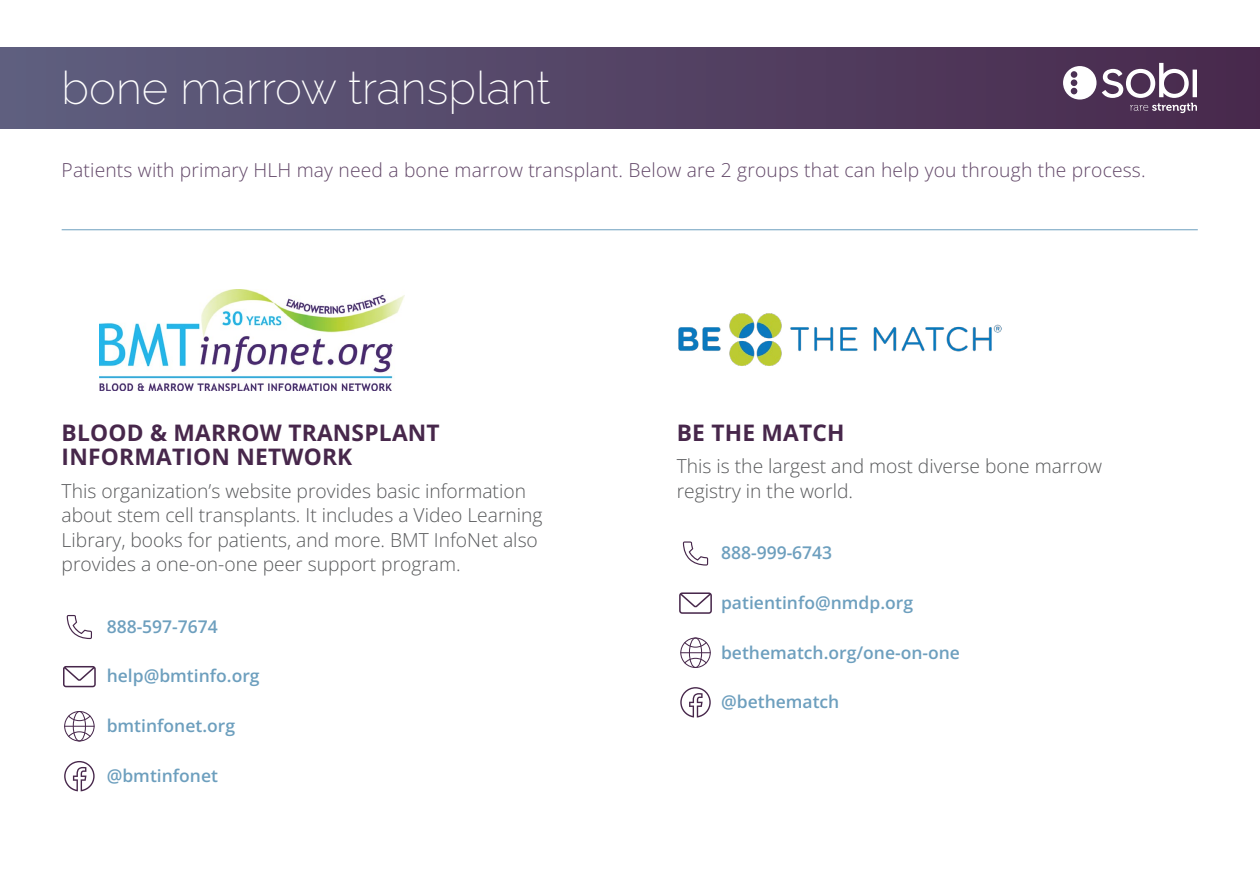
<style>
.page{position:relative;width:1260px;height:882px;background:#fff}
.page>*{position:absolute;margin:0;border:0;box-sizing:border-box;transform-origin:0 0}
.t1{font:200 45.5px "Raleway";color:#fff}
.t2{font:700 22.75px/24.5px "Open Sans";letter-spacing:.01em;color:#47274b}
.t3{font:300 19.25px/24.5px "Open Sans";color:#58595b}
.t4{font:300 19.25px "Open Sans";letter-spacing:.01em;color:#624768}
.t5{font:600 17.5px "Open Sans";color:#6d9fbe}
</style>
<div class="page">
<div style="left:0;top:48px;width:1260px;height:80px;background:linear-gradient(to right,#5f5f7f,#49294c)"></div>
<svg style="left:63px;top:666px;width:33px;height:21px"></svg>
<svg style="left:679px;top:592px;width:33px;height:22px"></svg>
<svg style="left:64px;top:761px;width:31px;height:30px"></svg>
<svg style="left:680px;top:687px;width:31px;height:31px"></svg>
<svg style="left:64px;top:711px;width:31px;height:30px"></svg>
<svg style="left:680px;top:638px;width:31px;height:30px"></svg>
<svg style="left:67px;top:615px;width:25px;height:24px"></svg>
<svg style="left:683px;top:541px;width:25px;height:25px"></svg>
<svg style="left:1063px;top:63px;width:134px;height:50px"></svg>
<img style="left:678px;top:313px;width:324px;height:53px">
<hr style="left:62px;top:229px;width:1136px;height:1px;background:#6d9fbe">
<img style="left:99px;top:289px;width:306px;height:101px">
<h1 class="t1" style="left:62px;top:61px;width:490px">bone marrow transplant</h1>
<p class="t4" style="left:62px;top:157px;width:1086px">Patients with primary HLH may need a bone marrow transplant. Below are 2 groups that can help you through the process.</p>
<p class="t2" style="left:62px;top:420px;width:380px">BLOOD &amp; MARROW TRANSPLANT<br>INFORMATION NETWORK</p>
<p class="t3" style="left:62px;top:478px;width:482px">This organization’s website provides basic information about stem cell transplants. It includes a Video Learning Library, books for patients, and more. BMT InfoNet also provides a one-on-one peer support program.</p>
<p class="t5" style="left:107px;top:614px;width:113px">888-597-7674</p>
<p class="t5" style="left:107px;top:664px;width:154px">help@bmtinfo.org</p>
<p class="t5" style="left:107px;top:714px;width:130px">bmtinfonet.org</p>
<p class="t5" style="left:107px;top:764px;width:113px">@bmtinfonet</p>
<p class="t2" style="left:677px;top:420px;width:169px">BE THE MATCH</p>
<p class="t3" style="left:677px;top:453px;width:427px">This is the largest and most diverse bone marrow registry in the world.</p>
<p class="t5" style="left:721px;top:541px;width:113px">888-999-6743</p>
<p class="t5" style="left:721px;top:591px;width:194px">patientinfo@nmdp.org</p>
<p class="t5" style="left:721px;top:640px;width:240px">bethematch.org/one-on-one</p>
<p class="t5" style="left:721px;top:690px;width:120px">@bethematch</p>
</div>
